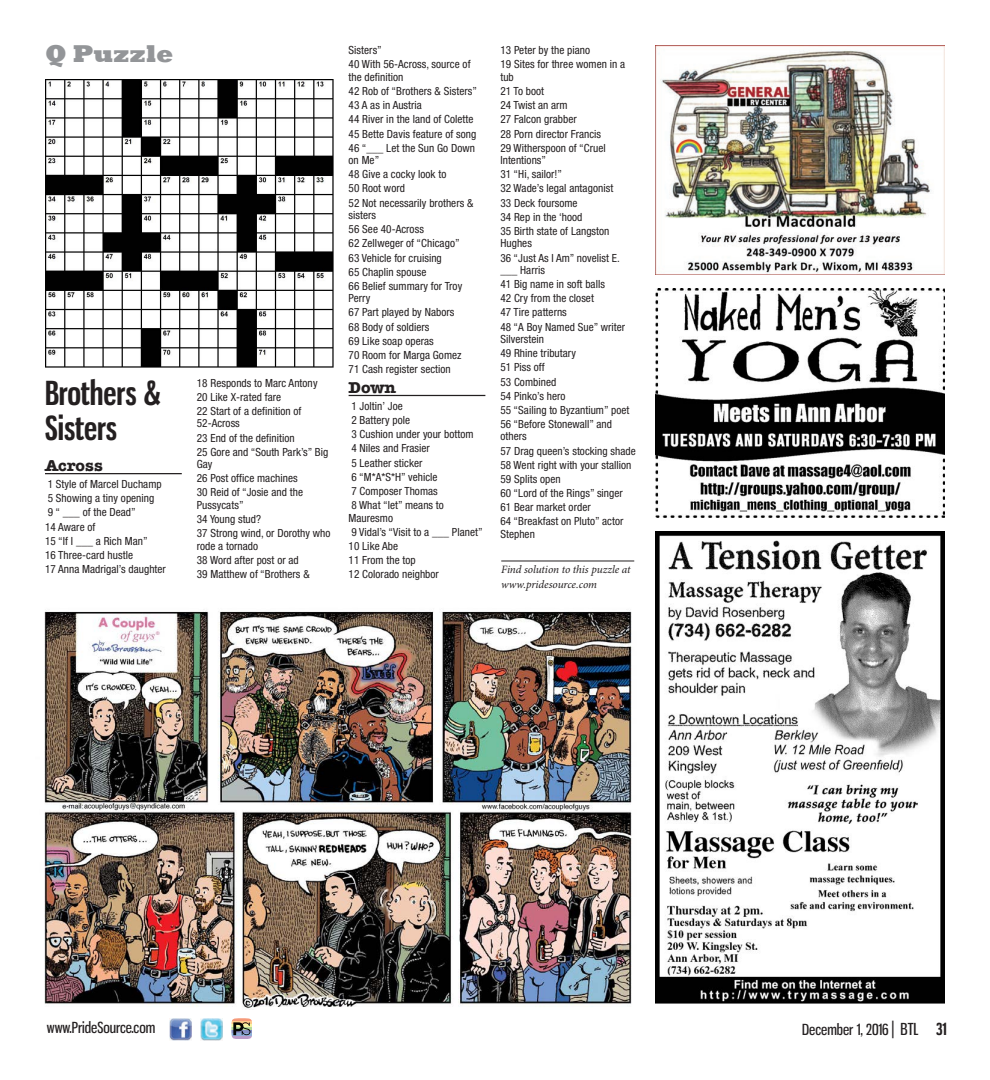
<style>
.page{position:relative;width:990px;height:1080px;background:#fff}
.page>*{position:absolute;margin:0;border:0;box-sizing:border-box;transform-origin:0 0}
.Headline_2_-_Small{font:700 32.5px/35px "Gnuolane Rg";color:#231f20}
.Column_Name{font:800 25px "Rockwell";color:#939598}
.Puzzle_Across_Down{font:16.25px "Dateline Bold SWFTE";color:#231f20}
.t1{font:15px "Gnuolane Rg";color:#231f20}
.Puzzle_Text{font:condensed 11.25px/12.4px "Helvetica Neue LT Std";letter-spacing:.005em;color:#231f20}
.Tag_Line{font:italic 11.25px/15px "Minion Pro";letter-spacing:-.01em;color:#231f20}
.s1{font-size:17.5px}
.s2{font-size:16.25px}
.s3{font-weight:700;font-size:16.25px}
</style>
<div class="page">
<img style="left:201px;top:1018px;width:21px;height:22px">
<img style="left:170px;top:1018px;width:21px;height:22px">
<hr style="left:231px;top:1018px;width:21px;height:3px;background:#f69a7a">
<hr style="left:231px;top:1021px;width:21px;height:3px;background:#fdc88a">
<hr style="left:231px;top:1024px;width:21px;height:3px;background:#f6f3a2">
<hr style="left:231px;top:1027px;width:21px;height:3px;background:#b7d99b">
<hr style="left:231px;top:1030px;width:21px;height:3px;background:#868fc4">
<hr style="left:231px;top:1033px;width:21px;height:3px;background:#8fafd8">
<hr style="left:231px;top:1036px;width:21px;height:3px;background:#bb9cc9">
<svg style="left:233px;top:1022px;width:17px;height:13px"></svg>
<hr style="left:45px;top:473px;width:137px;height:1px;background:#231f20">
<hr style="left:349px;top:395px;width:136px;height:1px;background:#231f20">
<hr style="left:501px;top:561px;width:133px;height:1px;background:#231f20">
<img style="left:45px;top:79px;width:289px;height:289px">
<img style="left:44px;top:611px;width:588px;height:398px">
<img style="left:655px;top:45px;width:290px;height:229px">
<img style="left:655px;top:531px;width:290px;height:472px">
<img style="left:655px;top:288px;width:290px;height:230px">
<p class="Column_Name" style="left:45px;top:39px;width:130px">Q Puzzle</p>
<p class="Headline_2_-_Small" style="left:45px;top:375px;width:117px">Brothers &amp;<br>Sisters</p>
<p class="Puzzle_Across_Down" style="left:45px;top:455px;width:59px">Across</p>
<p class="Puzzle_Text" style="left:48px;top:478px;width:115px">1 Style of Marcel Duchamp</p>
<p class="Puzzle_Text" style="left:48px;top:492px;width:108px">5 Showing a tiny opening</p>
<p class="Puzzle_Text" style="left:48px;top:506px;width:90px">9 “ ___ of the Dead”</p>
<p class="Puzzle_Text" style="left:45px;top:520px;width:52px">14 Aware of</p>
<p class="Puzzle_Text" style="left:45px;top:535px;width:104px">15 “If I ___ a Rich Man”</p>
<p class="Puzzle_Text" style="left:45px;top:549px;width:90px">16 Three-card hustle</p>
<p class="Puzzle_Text" style="left:45px;top:563px;width:122px">17 Anna Madrigal’s daughter</p>
<p class="Puzzle_Text" style="left:197px;top:376px;width:122px">18 Responds to Marc Antony</p>
<p class="Puzzle_Text" style="left:197px;top:391px;width:86px">20 Like X-rated fare</p>
<p class="Puzzle_Text" style="left:197px;top:405px;width:106px">22 Start of a definition of<br>52-Across</p>
<p class="Puzzle_Text" style="left:197px;top:431px;width:99px">23 End of the definition</p>
<p class="Puzzle_Text" style="left:197px;top:445px;width:133px">25 Gore and “South Park’s” Big<br>Gay</p>
<p class="Puzzle_Text" style="left:197px;top:472px;width:102px">26 Post office machines</p>
<p class="Puzzle_Text" style="left:197px;top:486px;width:108px">30 Reid of “Josie and the<br>Pussycats”</p>
<p class="Puzzle_Text" style="left:197px;top:513px;width:66px">34 Young stud?</p>
<p class="Puzzle_Text" style="left:197px;top:527px;width:135px">37 Strong wind, or Dorothy who rode a tornado</p>
<p class="Puzzle_Text" style="left:197px;top:553px;width:104px">38 Word after post or ad</p>
<p class="Puzzle_Text" style="left:197px;top:568px;width:114px">39 Matthew of “Brothers &amp;</p>
<p class="Puzzle_Text" style="left:349px;top:44px;width:35px">Sisters”</p>
<p class="Puzzle_Text" style="left:349px;top:58px;width:123px">40 With 56-Across, source of the definition</p>
<p class="Puzzle_Text" style="left:349px;top:85px;width:130px">42 Rob of “Brothers &amp; Sisters”</p>
<p class="Puzzle_Text" style="left:349px;top:99px;width:75px">43 A as in Austria</p>
<p class="Puzzle_Text" style="left:349px;top:113px;width:126px">44 River in the land of Colette</p>
<p class="Puzzle_Text" style="left:349px;top:127px;width:129px">45 Bette Davis feature of song</p>
<p class="Puzzle_Text" style="left:349px;top:141px;width:128px">46 “___ Let the Sun Go Down on Me”</p>
<p class="Puzzle_Text" style="left:349px;top:168px;width:99px">48 Give a cocky look to</p>
<p class="Puzzle_Text" style="left:349px;top:182px;width:58px">50 Root word</p>
<p class="Puzzle_Text" style="left:349px;top:196px;width:126px">52 Not necessarily brothers &amp; sisters</p>
<p class="Puzzle_Text" style="left:349px;top:223px;width:77px">56 See 40-Across</p>
<p class="Puzzle_Text" style="left:349px;top:237px;width:113px">62 Zellweger of “Chicago”</p>
<p class="Puzzle_Text" style="left:349px;top:251px;width:95px">63 Vehicle for cruising</p>
<p class="Puzzle_Text" style="left:349px;top:265px;width:79px">65 Chaplin spouse</p>
<p class="Puzzle_Text" style="left:349px;top:280px;width:115px">66 Belief summary for Troy<br>Perry</p>
<p class="Puzzle_Text" style="left:349px;top:306px;width:107px">67 Part played by Nabors</p>
<p class="Puzzle_Text" style="left:349px;top:320px;width:82px">68 Body of soldiers</p>
<p class="Puzzle_Text" style="left:349px;top:335px;width:87px">69 Like soap operas</p>
<p class="Puzzle_Text" style="left:349px;top:349px;width:115px">70 Room for Marga Gomez</p>
<p class="Puzzle_Text" style="left:349px;top:363px;width:104px">71 Cash register section</p>
<p class="Puzzle_Across_Down" style="left:349px;top:377px;width:49px">Down</p>
<p class="Puzzle_Text" style="left:351px;top:400px;width:53px">1 Joltin’ Joe</p>
<p class="Puzzle_Text" style="left:351px;top:414px;width:60px">2 Battery pole</p>
<p class="Puzzle_Text" style="left:351px;top:428px;width:124px">3 Cushion under your bottom</p>
<p class="Puzzle_Text" style="left:351px;top:442px;width:80px">4 Niles and Frasier</p>
<p class="Puzzle_Text" style="left:351px;top:456px;width:73px">5 Leather sticker</p>
<p class="Puzzle_Text" style="left:351px;top:471px;width:88px">6 “M*A*S*H” vehicle</p>
<p class="Puzzle_Text" style="left:351px;top:485px;width:88px">7 Composer Thomas</p>
<p class="Puzzle_Text" style="left:349px;top:499px;width:97px">8 What “let” means to<br>Mauresmo</p>
<p class="Puzzle_Text" style="left:351px;top:525px;width:133px">9 Vidal’s “Visit to a ___ Planet”</p>
<p class="Puzzle_Text" style="left:349px;top:540px;width:51px">10 Like Abe</p>
<p class="Puzzle_Text" style="left:349px;top:554px;width:69px">11 From the top</p>
<p class="Puzzle_Text" style="left:349px;top:568px;width:92px">12 Colorado neighbor</p>
<p class="Puzzle_Text" style="left:500px;top:44px;width:91px">13 Peter by the piano</p>
<p class="Puzzle_Text" style="left:500px;top:58px;width:126px">19 Sites for three women in a tub</p>
<p class="Puzzle_Text" style="left:500px;top:85px;width:45px">21 To boot</p>
<p class="Puzzle_Text" style="left:500px;top:99px;width:69px">24 Twist an arm</p>
<p class="Puzzle_Text" style="left:500px;top:113px;width:78px">27 Falcon grabber</p>
<p class="Puzzle_Text" style="left:500px;top:127px;width:102px">28 Porn director Francis</p>
<p class="Puzzle_Text" style="left:500px;top:142px;width:107px">29 Witherspoon of “Cruel<br>Intentions”</p>
<p class="Puzzle_Text" style="left:500px;top:168px;width:63px">31 “Hi, sailor!”</p>
<p class="Puzzle_Text" style="left:500px;top:182px;width:114px">32 Wade’s legal antagonist</p>
<p class="Puzzle_Text" style="left:500px;top:196px;width:79px">33 Deck foursome</p>
<p class="Puzzle_Text" style="left:500px;top:211px;width:83px">34 Rep in the ‘hood</p>
<p class="Puzzle_Text" style="left:500px;top:225px;width:111px">35 Birth state of Langston<br>Hughes</p>
<p class="Puzzle_Text" style="left:500px;top:251px;width:121px">36 “Just As I Am” novelist E. ___ Harris</p>
<p class="Puzzle_Text" style="left:500px;top:278px;width:106px">41 Big name in soft balls</p>
<p class="Puzzle_Text" style="left:500px;top:292px;width:95px">42 Cry from the closet</p>
<p class="Puzzle_Text" style="left:500px;top:306px;width:68px">47 Tire patterns</p>
<p class="Puzzle_Text" style="left:500px;top:320px;width:126px">48 “A Boy Named Sue” writer<br>Silverstein</p>
<p class="Puzzle_Text" style="left:500px;top:347px;width:77px">49 Rhine tributary</p>
<p class="Puzzle_Text" style="left:500px;top:361px;width:46px">51 Piss off</p>
<p class="Puzzle_Text" style="left:500px;top:375px;width:57px">53 Combined</p>
<p class="Puzzle_Text" style="left:500px;top:389px;width:67px">54 Pinko’s hero</p>
<p class="Puzzle_Text" style="left:500px;top:404px;width:131px">55 “Sailing to Byzantium” poet</p>
<p class="Puzzle_Text" style="left:500px;top:418px;width:113px">56 “Before Stonewall” and others</p>
<p class="Puzzle_Text" style="left:500px;top:444px;width:137px">57 Drag queen’s stocking shade</p>
<p class="Puzzle_Text" style="left:500px;top:459px;width:133px">58 Went right with your stallion</p>
<p class="Puzzle_Text" style="left:500px;top:473px;width:62px">59 Splits open</p>
<p class="Puzzle_Text" style="left:500px;top:487px;width:124px">60 “Lord of the Rings” singer</p>
<p class="Puzzle_Text" style="left:500px;top:501px;width:92px">61 Bear market order</p>
<p class="Puzzle_Text" style="left:500px;top:515px;width:125px">64 “Breakfast on Pluto” actor<br>Stephen</p>
<p class="Tag_Line" style="left:501px;top:563px;width:131px">Find solution to this puzzle at www.pridesource.com</p>
<h3 class="t1" style="left:47px;top:1019px;width:110px">www.PrideSource.com</h3>
<p class="t1" style="left:802px;top:1021px;width:146px">December 1, 2016 <span class="s1">|</span> <span class="s2">BTL</span> <span class="s3">31</span></p>
</div>
